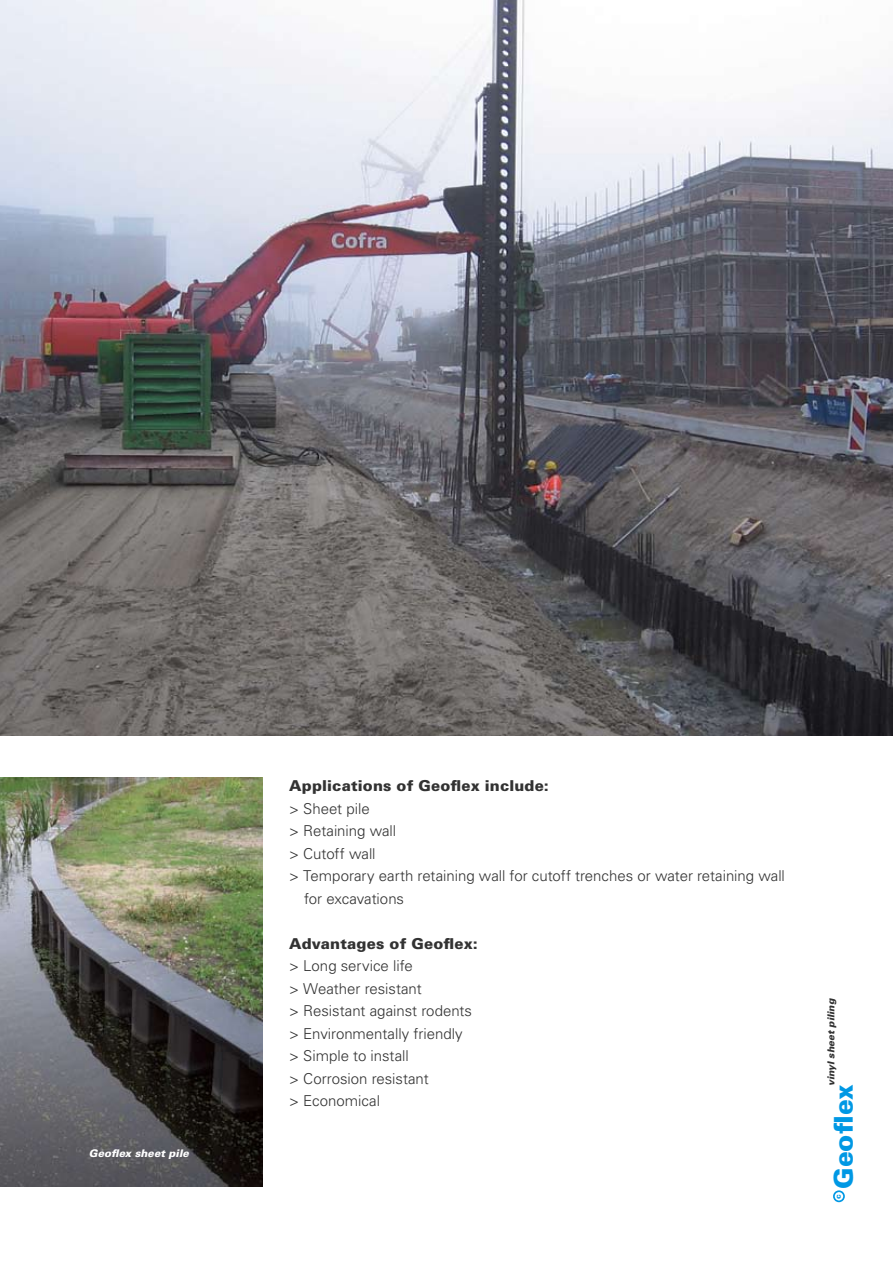
<style>
.page{position:relative;width:893px;height:1263px;background:#fff}
.page>*{position:absolute;margin:0;border:0;box-sizing:border-box;transform-origin:0 0}
.t1{font:900 25.95px "Univers LT";color:#0098e4}
.t2{font:300 15px/22.5px "Univers LT";color:#323232}
.t3{font:900 15px "Univers LT";letter-spacing:.01em;color:#323232}
.t4{font:italic 900 10.5px "Univers LT";color:#fff}
.t5{font:italic 900 9.6px "Univers LT";color:#323232}
.t6{font:900 7.65px "Univers LT";color:#0098e4}
</style>
<div class="page">
<div style="left:833px;top:1190px;width:12px;height:12px;border:2px solid #0098e4;border-radius:50%"></div>
<img style="left:0;top:0;width:893px;height:736px">
<img style="left:0;top:777px;width:262px;height:409px">
<p class="t4" style="left:89px;top:1146px;width:102px">Geoflex sheet pile</p>
<p class="t3" style="left:289px;top:776px;width:261px">Applications of Geoflex include:</p>
<p class="t2" style="left:289px;top:797px;width:82px">&gt; Sheet pile</p>
<p class="t2" style="left:289px;top:820px;width:109px">&gt; Retaining wall</p>
<p class="t2" style="left:289px;top:842px;width:88px">&gt; Cutoff wall</p>
<p class="t2" style="left:289px;top:865px;width:497px">&gt; Temporary earth retaining wall for cutoff trenches or water retaining wall</p>
<p class="t2" style="left:304px;top:887px;width:101px">for excavations</p>
<p class="t3" style="left:289px;top:934px;width:190px">Advantages of Geoflex:</p>
<p class="t2" style="left:289px;top:955px;width:184px">&gt; Long service life<br>&gt; Weather resistant<br>&gt; Resistant against rodents &gt; Environmentally friendly &gt; Simple to install<br>&gt; Corrosion resistant<br>&gt; Economical</p>
<p class="t5" style="left:825px;top:1086px;width:89px;rotate:-90deg">vinyl sheet piling</p>
<h1 class="t1" style="left:827px;top:1189px;width:106px;rotate:-90deg">Geoflex</h1>
<p class="t6" style="left:833px;top:1199px;width:6px;rotate:-90deg">c</p>
</div>
